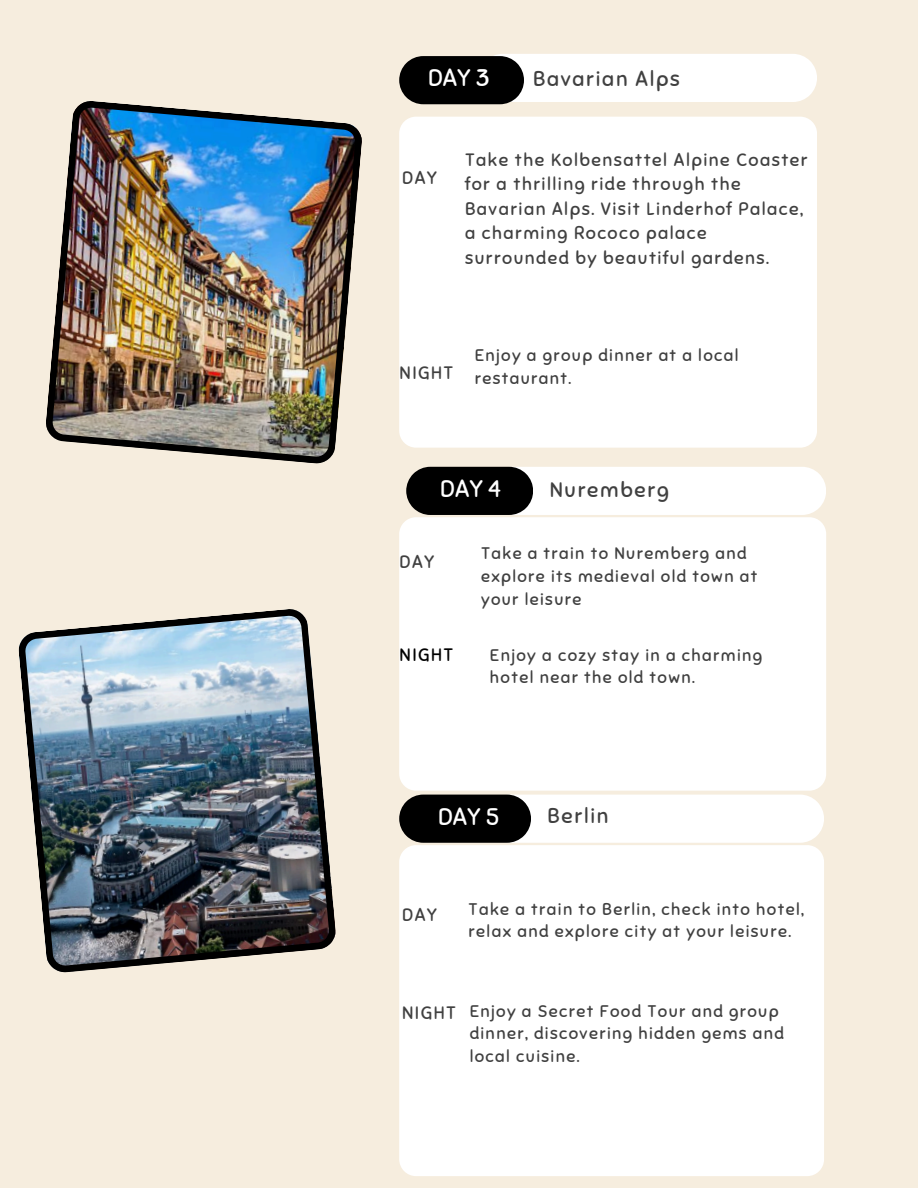
<style>
.page{position:relative;width:918px;height:1188px;background:#f6edde}
.page>*{position:absolute;margin:0;border:0;box-sizing:border-box;transform-origin:0 0}
.t1{font:24px "Sniglet";color:#fff}
.t2{font:21px "Sniglet";letter-spacing:.08em;color:#404040}
.t3{font:18px "Sniglet";letter-spacing:.08em;color:#404040}
.t4{font:18px "Sniglet";letter-spacing:.08em;color:#000}
.t5{font:17.85px/24.5px "Sniglet";letter-spacing:.08em;color:#404040}
.t6{font:16.8px/22.5px "Sniglet";letter-spacing:.08em;color:#404040}
</style>
<div class="page">
<svg style="left:406px;top:467px;width:420px;height:48px;background:#b7b7b7"></svg>
<svg style="left:399px;top:795px;width:425px;height:48px;background:#b5b5b5"></svg>
<div style="left:399px;top:517px;width:427px;height:274px;background:#fff;border-radius:17px"></div>
<div style="left:399px;top:845px;width:425px;height:331px;background:#fff;border-radius:17px"></div>
<div style="left:399px;top:117px;width:418px;height:331px;background:#fff;border-radius:17px"></div>
<svg style="left:399px;top:54px;width:418px;height:50px;background:#bbbab9"></svg>
<img style="left:46px;top:101px;width:316px;height:363px">
<img style="left:18px;top:609px;width:318px;height:364px">
<h2 class="t1" style="left:428px;top:63px;width:63px">DAY 3</h2>
<p class="t2" style="left:533px;top:66px;width:148px">Bavarian Alps</p>
<h3 class="t3" style="left:402px;top:167px;width:36px">DAY</h3>
<p class="t5" style="left:465px;top:148px;width:344px">Take the Kolbensattel Alpine Coaster for a thrilling ride through the Bavarian Alps. Visit Linderhof Palace, a charming Rococo palace surrounded by beautiful gardens.</p>
<h3 class="t3" style="left:400px;top:361px;width:55px">NIGHT</h3>
<h1 class="t6" style="left:475px;top:345px;width:265px">Enjoy a group dinner at a local restaurant.</h1>
<p class="t1" style="left:440px;top:474px;width:62px">DAY 4</p>
<h2 class="t2" style="left:550px;top:477px;width:121px">Nuremberg</h2>
<p class="t3" style="left:400px;top:551px;width:36px">DAY</p>
<h3 class="t4" style="left:400px;top:644px;width:55px">NIGHT</h3>
<h3 class="t6" style="left:481px;top:542px;width:278px;line-height:23px">Take a train to Nuremberg and explore its medieval old town at your leisure</h3>
<p class="t6" style="left:490px;top:644px;width:274px">Enjoy a cozy stay in a charming hotel near the old town.</p>
<p class="t1" style="left:438px;top:802px;width:63px">DAY 5</p>
<h1 class="t2" style="left:548px;top:803px;width:62px">Berlin</h1>
<h3 class="t3" style="left:402px;top:904px;width:36px">DAY</h3>
<h1 class="t6" style="left:469px;top:898px;width:337px">Take a train to Berlin, check into hotel, relax and explore city at your leisure.</h1>
<p class="t3" style="left:402px;top:1002px;width:55px">NIGHT</p>
<h2 class="t6" style="left:470px;top:1000px;width:316px">Enjoy a Secret Food Tour and group dinner, discovering hidden gems and local cuisine.</h2>
</div>
